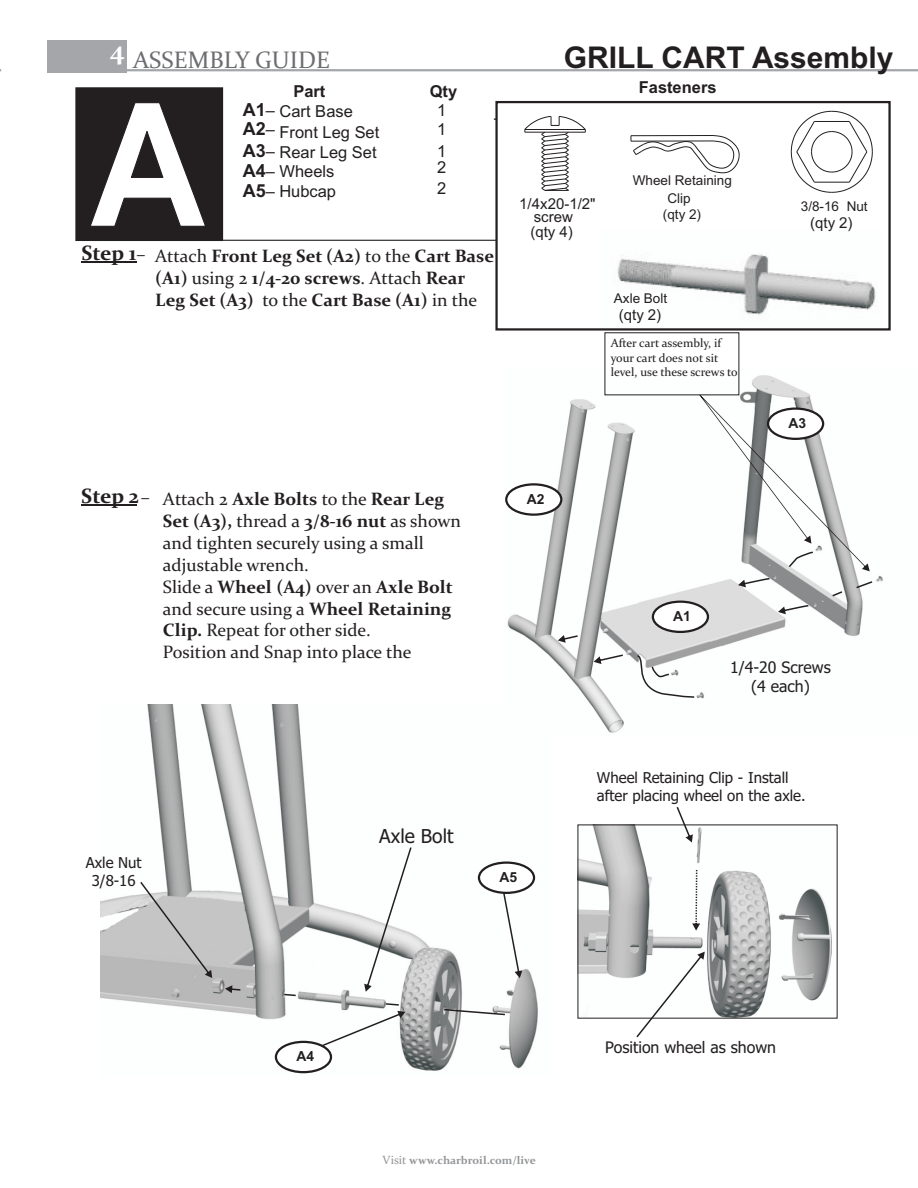
<style>
.page{position:relative;width:918px;height:1188px;background:#fff}
.page>*{position:absolute;margin:0;border:0;box-sizing:border-box;transform-origin:0 0}
.t1{font:700 30px "Arial";color:#231f20}
.t2{font:24px "Constantia";color:#6c6d70}
.t3{font:700 21px "Constantia";color:#231f20}
.t4{font:19.2px "Tahoma";color:#231f20}
.t5{font:18px/21.9px "Constantia";color:#231f20}
.t6{font:700 18px/21.9px "Constantia";color:#231f20}
.t7{font:700 18px "Arial";color:#231f20}
.t8{font:16.5px "Arial";color:#231f20}
.t9{font:700 16.5px "Arial";color:#231f20}
.t10{font:15.9px/19.2px "Tahoma";color:#231f20;text-align:center}
.t11{font:15px/18.1px "Tahoma";color:#231f20}
.t12{font:15px "Arial";color:#231f20}
.t13{font:700 13.8px "Arial";color:#231f20}
.t14{font:13.5px/17.2px "Arial";color:#231f20;text-align:center}
.t15{font:12px/14.7px "Constantia";color:#231f20}
.t16{font:700 11.25px "Constantia";color:#939598}
.s1{font-weight:700;font-size:18px}
.s2{font-weight:400;font-size:16.5px}
.s3{font-weight:400;font-size:18px}
.s4{font-weight:400}
.s5{font-weight:700}
.s6{font-weight:400;font-size:12px}
</style>
<div class="page">
<img style="left:507px;top:370px;width:376px;height:363px">
<img style="left:100px;top:704px;width:452px;height:370px">
<div style="left:47px;top:40px;width:80px;height:33px;background:#a5a6aa"></div>
<hr style="left:122px;top:69px;width:796px;height:2px;background:#a5a6aa">
<hr style="left:81px;top:261px;width:56px;height:1px;background:#231f20">
<div style="left:77px;top:88px;width:145px;height:152px;background:#231f20"></div>
<div style="left:75px;top:87px;width:148px;height:154px;border:2px solid #231f20"></div>
<svg style="left:91px;top:103px;width:114px;height:123px"></svg>
<svg style="left:283px;top:993px;width:14px;height:4px"></svg>
<svg style="left:225px;top:985px;width:15px;height:8px"></svg>
<svg style="left:443px;top:1008px;width:64px;height:8px"></svg>
<svg style="left:322px;top:1002px;width:83px;height:44px"></svg>
<svg style="left:364px;top:847px;width:48px;height:145px"></svg>
<svg style="left:500px;top:892px;width:22px;height:86px"></svg>
<hr style="left:79px;top:240px;width:417px;height:1px;background:#231f20">
<div style="left:505px;top:483px;width:57px;height:33px;background:#fff;border:2px solid #231f20;border-radius:50%"></div>
<div style="left:652px;top:601px;width:57px;height:32px;background:#fff;border:2px solid #231f20;border-radius:50%"></div>
<div style="left:275px;top:1041px;width:57px;height:32px;background:#fff;border:2px solid #231f20;border-radius:50%"></div>
<div style="left:478px;top:861px;width:57px;height:33px;background:#fff;border:2px solid #231f20;border-radius:50%"></div>
<hr style="left:81px;top:504px;width:56px;height:1px;background:#231f20">
<svg style="left:594px;top:654px;width:29px;height:10px"></svg>
<svg style="left:558px;top:635px;width:20px;height:8px"></svg>
<svg style="left:636px;top:654px;width:60px;height:45px"></svg>
<svg style="left:778px;top:605px;width:30px;height:9px"></svg>
<svg style="left:738px;top:578px;width:32px;height:9px"></svg>
<svg style="left:855px;top:580px;width:19px;height:10px"></svg>
<svg style="left:831px;top:590px;width:13px;height:8px"></svg>
<div style="left:495px;top:101px;width:396px;height:230px;border:2px solid #231f20"></div>
<img style="left:617px;top:254px;width:259px;height:61px">
<img style="left:580px;top:827px;width:252px;height:190px">
<svg style="left:677px;top:807px;width:16px;height:35px"></svg>
<svg style="left:692px;top:870px;width:8px;height:61px"></svg>
<svg style="left:636px;top:952px;width:69px;height:85px"></svg>
<svg style="left:140px;top:882px;width:72px;height:96px;background:#c1c0c0"></svg>
<svg style="left:699px;top:395px;width:171px;height:176px"></svg>
<svg style="left:791px;top:111px;width:82px;height:82px"></svg>
<svg style="left:631px;top:135px;width:109px;height:39px"></svg>
<svg style="left:524px;top:116px;width:62px;height:75px"></svg>
<h2 class="t2" style="left:110px;top:50px;width:221px"><sup>4</sup> ASSEMBLY GUIDE</h2>
<p class="t9" style="left:293px;top:84px;width:34px">Part</p>
<p class="t9" style="left:430px;top:84px;width:29px">Qty</p>
<p class="t8" style="left:243px;top:105px;width:111px"><span class="s1">A1</span>– Cart Base</p>
<p class="t8" style="left:437px;top:104px;width:11px">1</p>
<p class="t7" style="left:243px;top:122px;width:34px">A2<span class="s2">–</span></p>
<p class="t8" style="left:437px;top:123px;width:11px">1</p>
<p class="t8" style="left:243px;top:146px;width:135px"><span class="s1">A3</span>– Rear Leg Set</p>
<p class="t8" style="left:437px;top:145px;width:11px">1</p>
<p class="t8" style="left:243px;top:165px;width:93px"><span class="s1">A4</span>– Wheels</p>
<p class="t8" style="left:280px;top:126px;width:101px">Front Leg Set</p>
<p class="t8" style="left:437px;top:161px;width:11px">2</p>
<p class="t8" style="left:243px;top:185px;width:95px"><span class="s1">A5</span>– Hubcap</p>
<p class="t8" style="left:437px;top:182px;width:11px">2</p>
<p class="t8" style="left:493px;top:108px;width:6px">.</p>
<p class="t3" style="left:81px;top:244px;width:66px">Step 1<span class="s3">–</span></p>
<p class="t6" style="left:155px;top:246px;width:341px"><span class="s4">Attach</span> Front Leg Set (A2) <span class="s4">to the</span> Cart Base (A1) <span class="s4">using 2</span> 1/4-20 screws<span class="s4">. Attach</span> Rear<br>Leg Set (A3) <span class="s4">to the</span> Cart Base (A1) <span class="s4">in the</span></p>
<p class="t3" style="left:81px;top:487px;width:70px">Step 2<span class="s3">–</span></p>
<p class="t5" style="left:163px;top:489px;width:300px">Attach 2 <span class="s5">Axle Bolts</span> to the <span class="s5">Rear Leg<br>Set (A3),</span> thread a <span class="s5">3/8-16 nut</span> as shown and tighten securely using a small adjustable wrench.<br>Slide a <span class="s5">Wheel (A4)</span> over an <span class="s5">Axle Bolt </span>and secure using a <span class="s5">Wheel Retaining<br>Clip.</span> Repeat for other side.<br>Position and Snap into place the</p>
<h1 class="t1" style="left:564px;top:46px;width:331px">GRILL CART Assembly</h1>
<p class="t9" style="left:639px;top:81px;width:79px">Fasteners</p>
<p class="t12" style="left:519px;top:198px;width:78px">1/4x20-1/2"</p>
<p class="t12" style="left:534px;top:211px;width:41px">screw</p>
<p class="t12" style="left:530px;top:226px;width:44px">(qty 4)</p>
<p class="t14" style="left:633px;top:173px;width:101px">Wheel Retaining<br>Clip</p>
<p class="t14" style="left:663px;top:207px;width:40px">(qty 2)</p>
<p class="t14" style="left:614px;top:290px;width:55px">Axle Bolt</p>
<p class="t12" style="left:619px;top:309px;width:44px">(qty 2)</p>
<p class="t15" style="left:611px;top:337px;width:129px">After cart assembly, if your cart does not sit level, use these screws to</p>
<p class="t13" style="left:527px;top:494px;width:19px">A2</p>
<p class="t14" style="left:801px;top:199px;width:68px">3/8-16 Nut</p>
<p class="t12" style="left:810px;top:217px;width:44px">(qty 2)</p>
<p class="t13" style="left:788px;top:418px;width:19px">A3</p>
<p class="t13" style="left:673px;top:611px;width:19px">A1</p>
<p class="t10" style="left:730px;top:659px;width:102px">1/4-20 Screws (4 each)</p>
<p class="t4" style="left:379px;top:828px;width:76px">Axle Bolt</p>
<p class="t11" style="left:597px;top:770px;width:210px">Wheel Retaining Clip - Install after placing wheel on the axle.</p>
<p class="t11" style="left:86px;top:855px;width:57px;text-align:center">Axle Nut<br>3/8-16</p>
<p class="t13" style="left:296px;top:1051px;width:19px">A4</p>
<p class="t13" style="left:499px;top:872px;width:19px">A5</p>
<p class="t16" style="left:383px;top:1156px;width:155px"><span class="s6">Visit</span> www.charbroil.com/live</p>
<p class="t10" style="left:605px;top:1039px;width:172px">Position wheel as shown</p>
</div>
